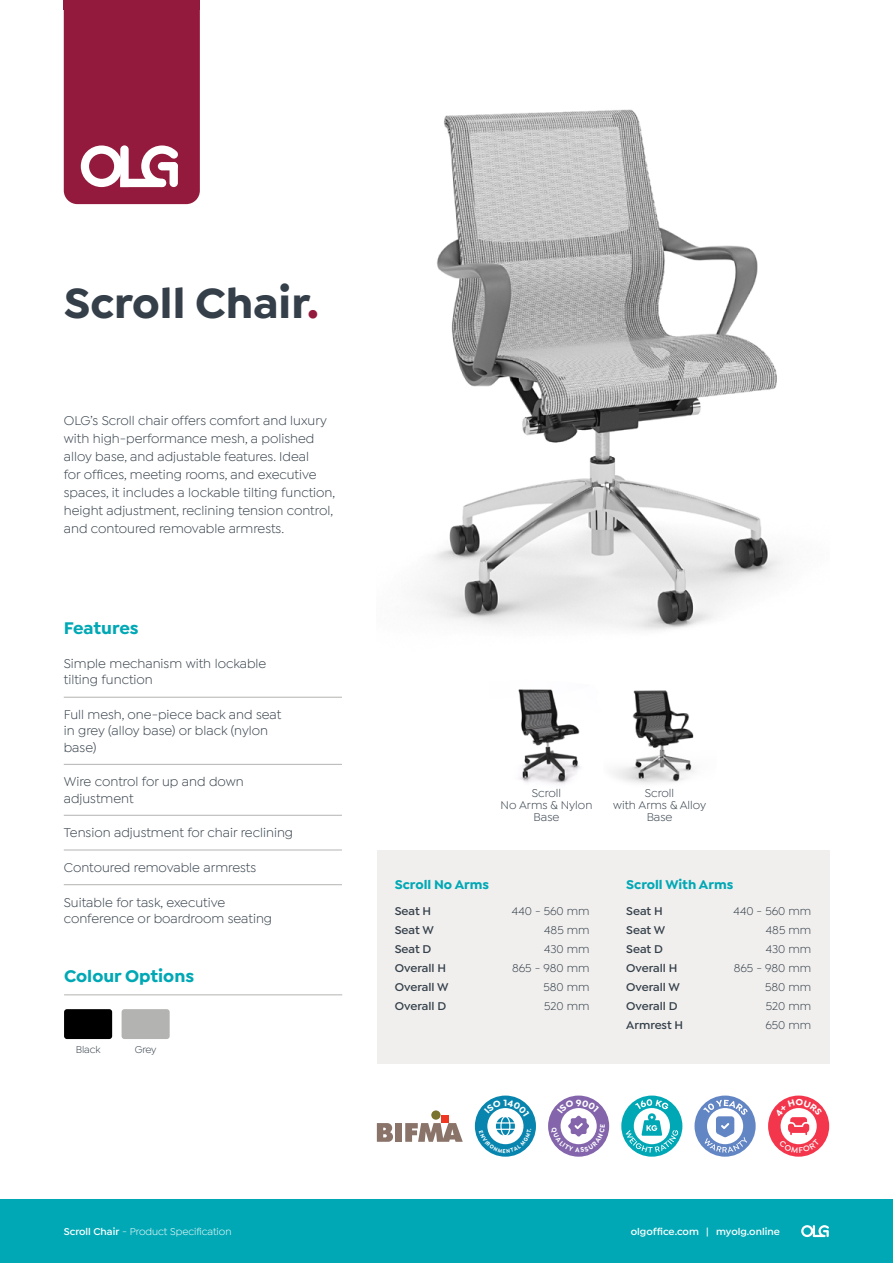
<style>
.page{position:relative;width:893px;height:1263px;background:#fff}
.page>*{position:absolute;margin:0;border:0;box-sizing:border-box;transform-origin:0 0}
.t1{font:700 45px "Isidora Sans";color:#343f49}
.t2{font:700 18px "Isidora Sans";color:#00a8b5}
.t3{font:13.5px/18px "Isidora Sans";color:#343f49}
.t4{font:700 13.5px "Isidora Sans";color:#00a8b5}
.t5{font:12px/12px "Isidora Sans";color:#343f49;text-align:center}
.t6{font:600 12px "Isidora Sans";color:#343f49}
.t7{font:10.5px "Isidora Sans";color:#fff}
.t8{font:600 10.5px "Isidora Sans";color:#fff}
.t9{font:10.5px "Isidora Sans";letter-spacing:-.015em;color:#343f49}
.s1{color:#931a3c}
.s2{font-weight:600}
</style>
<div class="page">
<div style="left:377px;top:851px;width:452px;height:213px;background:#f0efee"></div>
<svg style="left:64px;top:0;width:136px;height:204px;background:#9b2d4c"></svg>
<hr style="left:64px;top:697px;width:278px;height:1px;background:#b3b4b2">
<hr style="left:64px;top:764px;width:278px;height:1px;background:#b3b4b2">
<hr style="left:64px;top:815px;width:278px;height:1px;background:#b3b4b2">
<hr style="left:64px;top:850px;width:278px;height:1px;background:#b3b4b2">
<hr style="left:64px;top:884px;width:278px;height:1px;background:#b3b4b2">
<svg style="left:694px;top:1095px;width:62px;height:62px"></svg>
<svg style="left:621px;top:1095px;width:61px;height:62px"></svg>
<img style="left:420px;top:109px;width:364px;height:522px">
<img style="left:518px;top:689px;width:176px;height:95px">
<hr style="left:64px;top:994px;width:278px;height:1px;background:#b3b4b2">
<div style="left:64px;top:1009px;width:48px;height:30px;background:#000;border-radius:3px"></div>
<div style="left:122px;top:1009px;width:48px;height:30px;background:#b3b4b2;border-radius:3px"></div>
<div style="left:395px;top:1123px;width:7px;height:19px;background:#8a7369"></div>
<svg style="left:377px;top:1123px;width:16px;height:19px"></svg>
<svg style="left:405px;top:1123px;width:58px;height:19px"></svg>
<div style="left:441px;top:1115px;width:7px;height:8px;background:#ee3824"></div>
<svg style="left:431px;top:1110px;width:10px;height:10px"></svg>
<div style="left:0;top:1199px;width:893px;height:64px;background:#00a8b5"></div>
<svg style="left:801px;top:1225px;width:28px;height:12px"></svg>
<svg style="left:548px;top:1095px;width:61px;height:62px"></svg>
<svg style="left:475px;top:1095px;width:61px;height:62px"></svg>
<svg style="left:768px;top:1095px;width:61px;height:62px"></svg>
<h1 class="t1" style="left:64px;top:275px;width:257px">Scroll Chair<span class="s1">.</span></h1>
<p class="t3" style="left:64px;top:412px;width:273px">OLG’s Scroll chair offers comfort and luxury with high-performance mesh, a polished alloy base, and adjustable features. Ideal<br>for offices, meeting rooms, and executive spaces, it includes a lockable tilting function, height adjustment, reclining tension control, and contoured removable armrests.</p>
<h2 class="t2" style="left:64px;top:616px;width:76px">Features</h2>
<p class="t3" style="left:64px;top:656px;width:204px;line-height:16.2px">Simple mechanism with lockable tilting function</p>
<p class="t3" style="left:64px;top:706px;width:219px;line-height:16.2px">Full mesh, one-piece back and seat in grey (alloy base) or black (nylon base)</p>
<p class="t3" style="left:64px;top:774px;width:182px;line-height:16.2px">Wire control for up and down adjustment</p>
<p class="t3" style="left:64px;top:824px;width:231px">Tension adjustment for chair reclining</p>
<p class="t3" style="left:64px;top:858px;width:194px">Contoured removable armrests</p>
<p class="t3" style="left:64px;top:894px;width:210px;line-height:16.2px">Suitable for task, executive conference or boardroom seating</p>
<h2 class="t2" style="left:64px;top:964px;width:132px">Colour Options</h2>
<p class="t9" style="left:76px;top:1044px;width:26px">Black</p>
<p class="t9" style="left:135px;top:1044px;width:23px">Grey</p>
<p class="t5" style="left:501px;top:787px;width:93px">Scroll<br>No Arms &amp; Nylon<br>Base</p>
<p class="t5" style="left:613px;top:787px;width:95px">Scroll<br>with Arms &amp; Alloy<br>Base</p>
<p class="t4" style="left:395px;top:876px;width:96px">Scroll No Arms</p>
<p class="t4" style="left:626px;top:876px;width:108px">Scroll With Arms</p>
<p class="t6" style="left:395px;top:903px;width:38px">Seat H</p>
<p class="t5" style="left:512px;top:904px;width:79px">440 - 560 mm</p>
<p class="t6" style="left:626px;top:903px;width:38px">Seat H</p>
<p class="t5" style="left:734px;top:904px;width:79px">440 - 560 mm</p>
<p class="t6" style="left:395px;top:923px;width:40px">Seat W</p>
<p class="t5" style="left:544px;top:924px;width:47px">485 mm</p>
<p class="t6" style="left:626px;top:923px;width:40px">Seat W</p>
<p class="t5" style="left:766px;top:924px;width:47px">485 mm</p>
<p class="t6" style="left:395px;top:942px;width:38px">Seat D</p>
<p class="t5" style="left:544px;top:943px;width:47px">430 mm</p>
<p class="t6" style="left:626px;top:942px;width:38px">Seat D</p>
<p class="t5" style="left:766px;top:943px;width:47px">430 mm</p>
<p class="t6" style="left:395px;top:961px;width:53px">Overall H</p>
<p class="t5" style="left:512px;top:962px;width:79px">865 - 980 mm</p>
<p class="t6" style="left:626px;top:961px;width:53px">Overall H</p>
<p class="t5" style="left:734px;top:962px;width:79px">865 - 980 mm</p>
<p class="t6" style="left:395px;top:980px;width:55px">Overall W</p>
<p class="t5" style="left:543px;top:981px;width:48px">580 mm</p>
<p class="t6" style="left:626px;top:980px;width:55px">Overall W</p>
<p class="t5" style="left:765px;top:981px;width:48px">580 mm</p>
<p class="t6" style="left:395px;top:999px;width:53px">Overall D</p>
<p class="t5" style="left:544px;top:1000px;width:47px">520 mm</p>
<p class="t6" style="left:626px;top:999px;width:53px">Overall D</p>
<p class="t5" style="left:766px;top:1000px;width:47px">520 mm</p>
<p class="t6" style="left:626px;top:1018px;width:58px">Armrest H</p>
<p class="t5" style="left:765px;top:1019px;width:47px">650 mm</p>
<p class="t7" style="left:64px;top:1225px;width:169px"><span class="s2">Scroll Chair</span> - Product Specification</p>
<p class="t8" style="left:631px;top:1225px;width:151px">olgoffice.com | myolg.online</p>
</div>
